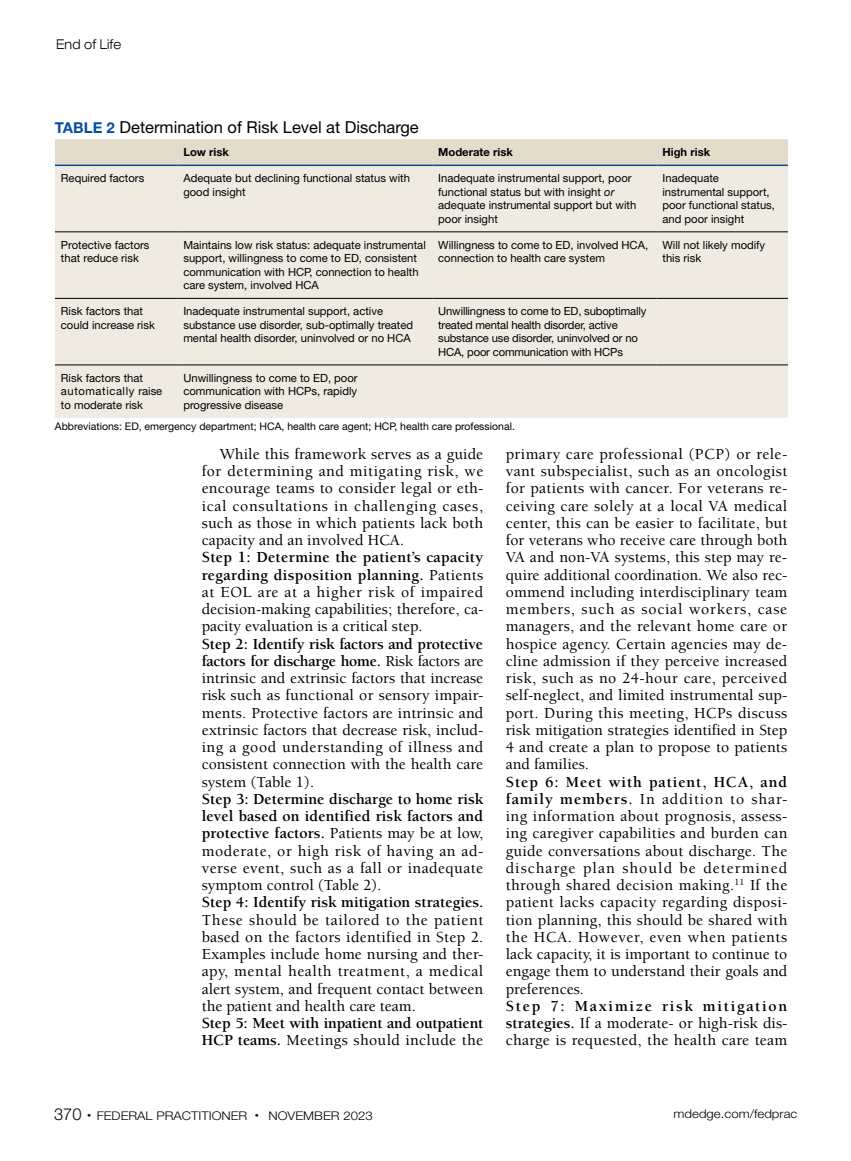
<style>
.page{position:relative;width:851px;height:1161px;background:#fff}
.page>*{position:absolute;margin:0;border:0;box-sizing:border-box;transform-origin:0 0}
.t1{font:16.5px "Helvetica Neue LT Std";color:#000}
.t2{font:500 15.75px/17.2px "Berkeley Std";color:#000;text-align:justify}
.t3{font:700 15.75px/17.2px "Berkeley Std";color:#000}
.t4{font:300 expanded 13.5px "Helvetica Neue LT Std";letter-spacing:.01em;color:#000;scale:.9 1}
.t5{font:300 12px "Helvetica Neue LT Std";color:#000;scale:1.1 1}
.t6{font:11.25px/13.5px "Helvetica Neue LT Std";color:#000}
.t7{font:700 11.25px "Helvetica Neue LT Std";color:#000}
.t8{font:10.5px "Helvetica Neue LT Std";color:#000}
.s1{font-weight:700;font-size:15px;color:#034ea2}
.s2{font-style:italic}
.s3{font-weight:700}
.s4{font-weight:500}
.s5{font-size:16.5px}
</style>
<div class="page">
<svg style="left:55px;top:139px;width:733px;height:26px;background:#e0d9c9"></svg>
<div style="left:55px;top:165px;width:733px;height:253px;background:#efebe1"></div>
<hr style="left:55px;top:232px;width:122px;height:1px;background:#000">
<hr style="left:177px;top:232px;width:255px;height:1px;background:#000">
<hr style="left:432px;top:232px;width:224px;height:1px;background:#000">
<hr style="left:656px;top:232px;width:131px;height:1px;background:#000">
<hr style="left:55px;top:298px;width:122px;height:1px;background:#000">
<hr style="left:177px;top:298px;width:255px;height:1px;background:#000">
<hr style="left:432px;top:298px;width:224px;height:1px;background:#000">
<hr style="left:656px;top:298px;width:131px;height:1px;background:#000">
<hr style="left:55px;top:365px;width:122px;height:1px;background:#000">
<hr style="left:177px;top:365px;width:255px;height:1px;background:#000">
<hr style="left:432px;top:365px;width:224px;height:1px;background:#000">
<hr style="left:656px;top:365px;width:131px;height:1px;background:#000">
<hr style="left:55px;top:165px;width:122px;height:1px;background:#034ea2">
<hr style="left:177px;top:165px;width:255px;height:1px;background:#034ea2">
<hr style="left:432px;top:165px;width:224px;height:1px;background:#034ea2">
<hr style="left:656px;top:165px;width:131px;height:1px;background:#034ea2">
<p class="t4" style="left:56px;top:36px;width:74px">End of Life</p>
<p class="t1" style="left:55px;top:118px;width:365px"><span class="s1">TABLE 2</span> Determination of Risk Level at Discharge</p>
<p class="t7" style="left:183px;top:145px;width:47px">Low risk</p>
<p class="t7" style="left:438px;top:145px;width:76px">Moderate risk</p>
<p class="t7" style="left:662px;top:145px;width:49px">High risk</p>
<p class="t6" style="left:61px;top:171px;width:85px">Required factors</p>
<p class="t6" style="left:183px;top:171px;width:228px">Adequate but declining functional status with good insight</p>
<p class="t6" style="left:438px;top:171px;width:199px">Inadequate instrumental support, poor functional status but with insight <span class="s2">or </span>adequate instrumental support but with poor insight</p>
<p class="t6" style="left:662px;top:171px;width:114px">Inadequate instrumental support, poor functional status, and poor insight</p>
<p class="t6" style="left:61px;top:238px;width:90px">Protective factors that reduce risk</p>
<p class="t6" style="left:183px;top:238px;width:244px">Maintains low risk status: adequate instrumental support, willingness to come to ED, consistent communication with HCP, connection to health care system, involved HCA</p>
<p class="t6" style="left:438px;top:238px;width:211px">Willingness to come to ED, involved HCA, connection to health care system</p>
<p class="t6" style="left:662px;top:238px;width:104px">Will not likely modify this risk</p>
<p class="t6" style="left:61px;top:305px;width:95px">Risk factors that could increase risk</p>
<p class="t6" style="left:183px;top:305px;width:231px">Inadequate instrumental support, active substance use disorder, sub-optimally treated mental health disorder, uninvolved or no HCA</p>
<p class="t6" style="left:438px;top:305px;width:210px">Unwillingness to come to ED, suboptimally treated mental health disorder, active substance use disorder, uninvolved or no HCA, poor communication with HCPs</p>
<p class="t6" style="left:61px;top:371px;width:103px">Risk factors that automatically raise to moderate risk</p>
<p class="t6" style="left:183px;top:371px;width:176px;text-align:justify">Unwillingness to come to ED, poor communication with HCPs, rapidly progressive disease</p>
<p class="t8" style="left:55px;top:420px;width:461px">Abbreviations: ED, emergency department; HCA, health care agent; HCP, health care professional.</p>
<p class="t2" style="left:202px;top:446px;width:283px;text-indent:18px">While this framework serves as a guide for determining and mitigating risk, we encourage teams to consider legal or eth&shy;ical consultations in challenging cases, such as those in which patients lack both capacity and an involved HCA.</p>
<p class="t2" style="left:202px;top:549px;width:283px"><span class="s3">Step 1: Determine the patient’s capacity regarding disposition planning.</span> Patients at EOL are at a higher risk of impaired decision-making capabilities; therefore, ca&shy;pacity evaluation is a critical step.</p>
<p class="t2" style="left:202px;top:635px;width:283px"><span class="s3">Step 2: Identify risk factors and protective factors for discharge home.</span> Risk factors are intrinsic and extrinsic factors that increase risk such as functional or sensory impair&shy;ments. Protective factors are intrinsic and extrinsic factors that decrease risk, includ&shy;ing a good understanding of illness and consistent connection with the health care system (Table 1).</p>
<p class="t2" style="left:202px;top:791px;width:283px"><span class="s3">Step 3: Determine discharge to home risk level based on identified risk factors and protective factors.</span> Patients may be at low, moderate, or high risk of having an ad&shy;verse event, such as a fall or inadequate symptom control (Table 2).</p>
<p class="t3" style="left:202px;top:894px;width:283px">Step 4: Identify risk mitigation strategies.</p>
<p class="t2" style="left:202px;top:911px;width:283px">These should be tailored to the patient based on the factors identified in Step 2.<br>Examples include home nursing and ther&shy;apy, mental health treatment, a medical alert system, and frequent contact between the patient and health care team.</p>
<p class="t3" style="left:202px;top:1015px;width:283px">Step 5: Meet with inpatient and outpatient<br>HCP teams. <span class="s4">Meetings should include the</span></p>
<p class="t2" style="left:505px;top:446px;width:283px">primary care professional (PCP) or rele&shy;vant subspecialist, such as an oncologist for patients with cancer. For veterans re&shy;ceiving care solely at a local VA medical center, this can be easier to facilitate, but for veterans who receive care through both VA and non-VA systems, this step may re&shy;quire additional coordination. We also rec&shy;ommend including interdisciplinary team members, such as social workers, case managers, and the relevant home care or hospice agency. Certain agencies may de&shy;cline admission if they perceive increased risk, such as no 24-hour care, perceived self-neglect, and limited instrumental sup&shy;port. During this meeting, HCPs discuss risk mitigation strategies identified in Step 4 and create a plan to propose to patients and families.</p>
<p class="t2" style="left:505px;top:773px;width:283px"><span class="s3">Step 6: Meet with patient, HCA, and family members.</span> In addition to shar&shy;ing information about prognosis, assess&shy;ing caregiver capabilities and burden can guide conversations about discharge. The discharge plan should be determined through shared decision making.<sup>11</sup> If the patient lacks capacity regarding disposi&shy;tion planning, this should be shared with the HCA. However, even when patients lack capacity, it is important to continue to engage them to understand their goals and preferences.</p>
<p class="t2" style="left:506px;top:998px;width:283px"><span class="s3">Step 7: Maximize risk mitigation strategies.</span> If a moderate- or high-risk dis&shy;charge is requested, the health care team</p>
<p class="t5" style="left:54px;top:1108px;width:291px"><span class="s5">370</span> <sup>•</sup> FEDERAL PRACTITIONER <sup>•</sup> NOVEMBER 2023</p>
<p class="t5" style="left:673px;top:1107px;width:114px">mdedge.com/fedprac</p>
</div>
